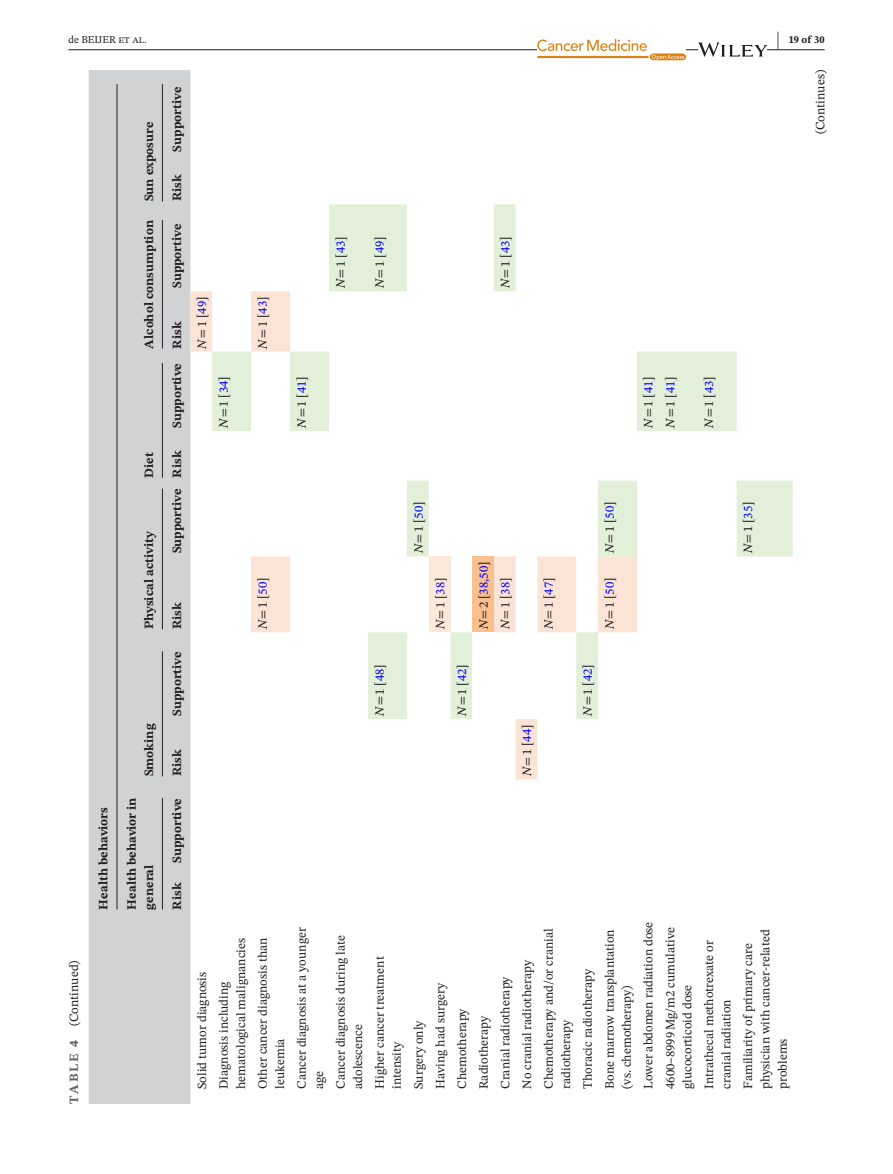
<style>
.page{position:relative;width:893px;height:1174px;background:#fff}
.page>*{position:absolute;margin:0;border:0;box-sizing:border-box;transform-origin:0 0}
.t1{font:700 21px "STIX Two Text";color:#231f20;scale:.42 1}
.t2{font:12.75px/17.2px "STIX Two Text";color:#231f20}
.t3{font:700 12.75px/17.2px "STIX Two Text";color:#231f20}
.t4{font:12.75px "STIX Two Text";color:#00f}
.t5{font:10.5px "STIX Two Text";color:#231f20}
.t6{font:700 10.5px "STIX Two Text";color:#231f20}
.s1{font-weight:700;color:#636366}
.s2{font-style:italic}
.s3{font-family:"STIX"}
.s4{color:#00f}
.s5{font-style:italic;color:#231f20}
.s6{font-family:"STIX";color:#231f20}
.s7{color:#231f20}
</style>
<div class="page">
<hr style="left:68px;top:49px;width:756px;height:1px;background:#231f20">
<svg style="left:537px;top:39px;width:149px;height:21px"></svg>
<svg style="left:698px;top:43px;width:69px;height:14px"></svg>
<div style="left:89px;top:70px;width:101px;height:1034px;background:#d1d2d4"></div>
<svg style="left:190px;top:291px;width:348px;height:488px"></svg>
<svg style="left:212px;top:204px;width:581px;height:515px"></svg>
<div style="left:429px;top:556px;width:21px;height:76px;background:#fde9d9"></div>
<div style="left:472px;top:556px;width:22px;height:76px;background:#fabf8f"></div>
<hr style="left:117px;top:84px;width:1px;height:825px;background:#231f20">
<hr style="left:162px;top:798px;width:1px;height:111px;background:#231f20">
<hr style="left:162px;top:651px;width:1px;height:125px;background:#231f20">
<hr style="left:162px;top:488px;width:1px;height:141px;background:#231f20">
<hr style="left:162px;top:363px;width:1px;height:114px;background:#231f20">
<hr style="left:162px;top:220px;width:1px;height:128px;background:#231f20">
<hr style="left:162px;top:84px;width:1px;height:117px;background:#231f20">
<h1 class="t1" style="left:777px;top:24px;width:8px">|</h1>
<p class="t5" style="left:68px;top:32px;width:80px">de BEIJER et al.</p>
<p class="t6" style="left:789px;top:32px;width:37px">19 of 30</p>
<p class="t2" style="left:65px;top:1104px;width:145px;rotate:-90deg"><span class="s1">TABLE 4</span> (Continued)</p>
<p class="t3" style="left:140px;top:201px;width:81px;rotate:-90deg">Sun exposure</p>
<p class="t3" style="left:140px;top:348px;width:130px;rotate:-90deg">Alcohol consumption</p>
<p class="t3" style="left:140px;top:477px;width:27px;rotate:-90deg">Diet</p>
<p class="t3" style="left:140px;top:629px;width:100px;rotate:-90deg">Physical activity</p>
<p class="t3" style="left:140px;top:776px;width:54px;rotate:-90deg">Smoking</p>
<p class="t3" style="left:95px;top:909px;width:104px;rotate:-90deg">Health behaviors</p>
<p class="t3" style="left:123px;top:909px;width:114px;rotate:-90deg">Health behavior in general</p>
<p class="t3" style="left:169px;top:152px;width:66px;rotate:-90deg">Supportive</p>
<p class="t3" style="left:169px;top:201px;width:28px;rotate:-90deg">Risk</p>
<p class="t3" style="left:169px;top:288px;width:66px;rotate:-90deg">Supportive</p>
<p class="t3" style="left:169px;top:428px;width:108px;rotate:-90deg">Supportive Risk</p>
<p class="t3" style="left:169px;top:553px;width:104px;rotate:-90deg">Supportive Risk</p>
<p class="t3" style="left:169px;top:629px;width:28px;rotate:-90deg">Risk</p>
<p class="t3" style="left:169px;top:716px;width:66px;rotate:-90deg">Supportive</p>
<p class="t3" style="left:169px;top:776px;width:28px;rotate:-90deg">Risk</p>
<p class="t3" style="left:169px;top:863px;width:66px;rotate:-90deg">Supportive</p>
<p class="t3" style="left:169px;top:909px;width:28px;rotate:-90deg">Risk</p>
<p class="t2" style="left:193px;top:348px;width:53px;rotate:-90deg"><span class="s2">N</span><span class="s3">=</span>1 [<span class="s4">49</span>]</p>
<p class="t2" style="left:215px;top:428px;width:53px;rotate:-90deg"><span class="s2">N</span><span class="s3">=</span>1 [<span class="s4">34</span>]</p>
<p class="t2" style="left:254px;top:348px;width:53px;rotate:-90deg"><span class="s2">N</span><span class="s3">=</span>1 [<span class="s4">43</span>]</p>
<p class="t2" style="left:293px;top:428px;width:53px;rotate:-90deg"><span class="s2">N</span><span class="s3">=</span>1 [<span class="s4">41</span>]</p>
<p class="t2" style="left:332px;top:288px;width:53px;rotate:-90deg"><span class="s2">N</span><span class="s3">=</span>1 [<span class="s4">43</span>]</p>
<p class="t2" style="left:371px;top:288px;width:53px;rotate:-90deg"><span class="s2">N</span><span class="s3">=</span>1 [<span class="s4">49</span>]</p>
<p class="t2" style="left:497px;top:288px;width:53px;rotate:-90deg"><span class="s2">N</span><span class="s3">=</span>1 [<span class="s4">43</span>]</p>
<p class="t2" style="left:640px;top:428px;width:53px;rotate:-90deg"><span class="s2">N</span><span class="s3">=</span>1 [<span class="s4">41</span>]</p>
<p class="t2" style="left:661px;top:428px;width:53px;rotate:-90deg"><span class="s2">N</span><span class="s3">=</span>1 [<span class="s4">41</span>]</p>
<p class="t2" style="left:700px;top:428px;width:53px;rotate:-90deg"><span class="s2">N</span><span class="s3">=</span>1 [<span class="s4">43</span>]</p>
<p class="t2" style="left:254px;top:629px;width:53px;rotate:-90deg"><span class="s2">N</span><span class="s3">=</span>1 [<span class="s4">50</span>]</p>
<p class="t2" style="left:371px;top:716px;width:53px;rotate:-90deg"><span class="s2">N</span><span class="s3">=</span>1 [<span class="s4">48</span>]</p>
<p class="t2" style="left:410px;top:553px;width:53px;rotate:-90deg"><span class="s2">N</span><span class="s3">=</span>1 [<span class="s4">50</span>]</p>
<p class="t2" style="left:431px;top:629px;width:53px;rotate:-90deg"><span class="s2">N</span><span class="s3">=</span>1 [<span class="s4">38</span>]</p>
<p class="t4" style="left:474px;top:629px;width:69px;rotate:-90deg"><span class="s5">N</span><span class="s6">=</span><span class="s7">2 [</span>38,50<span class="s7">]</span></p>
<p class="t2" style="left:497px;top:629px;width:53px;rotate:-90deg"><span class="s2">N</span><span class="s3">=</span>1 [<span class="s4">38</span>]</p>
<p class="t2" style="left:540px;top:629px;width:53px;rotate:-90deg"><span class="s2">N</span><span class="s3">=</span>1 [<span class="s4">47</span>]</p>
<p class="t2" style="left:453px;top:716px;width:53px;rotate:-90deg"><span class="s2">N</span><span class="s3">=</span>1 [<span class="s4">42</span>]</p>
<p class="t2" style="left:518px;top:776px;width:53px;rotate:-90deg"><span class="s2">N</span><span class="s3">=</span>1 [<span class="s4">44</span>]</p>
<p class="t2" style="left:601px;top:553px;width:53px;rotate:-90deg"><span class="s2">N</span><span class="s3">=</span>1 [<span class="s4">50</span>]</p>
<p class="t2" style="left:601px;top:629px;width:53px;rotate:-90deg"><span class="s2">N</span><span class="s3">=</span>1 [<span class="s4">50</span>]</p>
<p class="t2" style="left:579px;top:716px;width:53px;rotate:-90deg"><span class="s2">N</span><span class="s3">=</span>1 [<span class="s4">42</span>]</p>
<p class="t2" style="left:739px;top:553px;width:53px;rotate:-90deg"><span class="s2">N</span><span class="s3">=</span>1 [<span class="s4">35</span>]</p>
<p class="t2" style="left:193px;top:1089px;width:119px;rotate:-90deg">Solid tumor diagnosis</p>
<p class="t2" style="left:215px;top:1089px;width:152px;rotate:-90deg">Diagnosis including hematological malignancies</p>
<p class="t2" style="left:254px;top:1089px;width:153px;rotate:-90deg">Other cancer diagnosis than leukemia</p>
<p class="t2" style="left:293px;top:1089px;width:163px;rotate:-90deg">Cancer diagnosis at a younger age</p>
<p class="t2" style="left:332px;top:1089px;width:155px;rotate:-90deg">Cancer diagnosis during late adolescence</p>
<p class="t2" style="left:371px;top:1089px;width:134px;rotate:-90deg">Higher cancer treatment intensity</p>
<p class="t2" style="left:410px;top:1089px;width:70px;rotate:-90deg">Surgery only</p>
<p class="t2" style="left:431px;top:1089px;width:108px;rotate:-90deg">Having had surgery</p>
<p class="t2" style="left:453px;top:1089px;width:82px;rotate:-90deg">Chemotherapy</p>
<p class="t2" style="left:475px;top:1089px;width:75px;rotate:-90deg">Radiotherapy</p>
<p class="t2" style="left:497px;top:1089px;width:114px;rotate:-90deg">Cranial radiotherapy</p>
<p class="t2" style="left:518px;top:1089px;width:130px;rotate:-90deg">No cranial radiotherapy</p>
<p class="t2" style="left:540px;top:1089px;width:162px;rotate:-90deg">Chemotherapy and/or cranial radiotherapy</p>
<p class="t2" style="left:579px;top:1089px;width:122px;rotate:-90deg">Thoracic radiotherapy</p>
<p class="t2" style="left:601px;top:1089px;width:161px;rotate:-90deg">Bone marrow transplantation (vs. chemotherapy)</p>
<p class="t2" style="left:640px;top:1089px;width:169px;rotate:-90deg">Lower abdomen radiation dose</p>
<p class="t2" style="left:661px;top:1089px;width:163px;rotate:-90deg">4600–8999Mg/m2 cumulative glucocorticoid dose</p>
<p class="t2" style="left:700px;top:1089px;width:150px;rotate:-90deg">Intrathecal methotrexate or cranial radiation</p>
<p class="t2" style="left:739px;top:1089px;width:161px;rotate:-90deg">Familiarity of primary care physician with cancer-related problems</p>
<p class="t2" style="left:811px;top:134px;width:66px;rotate:-90deg">(Continues)</p>
</div>
